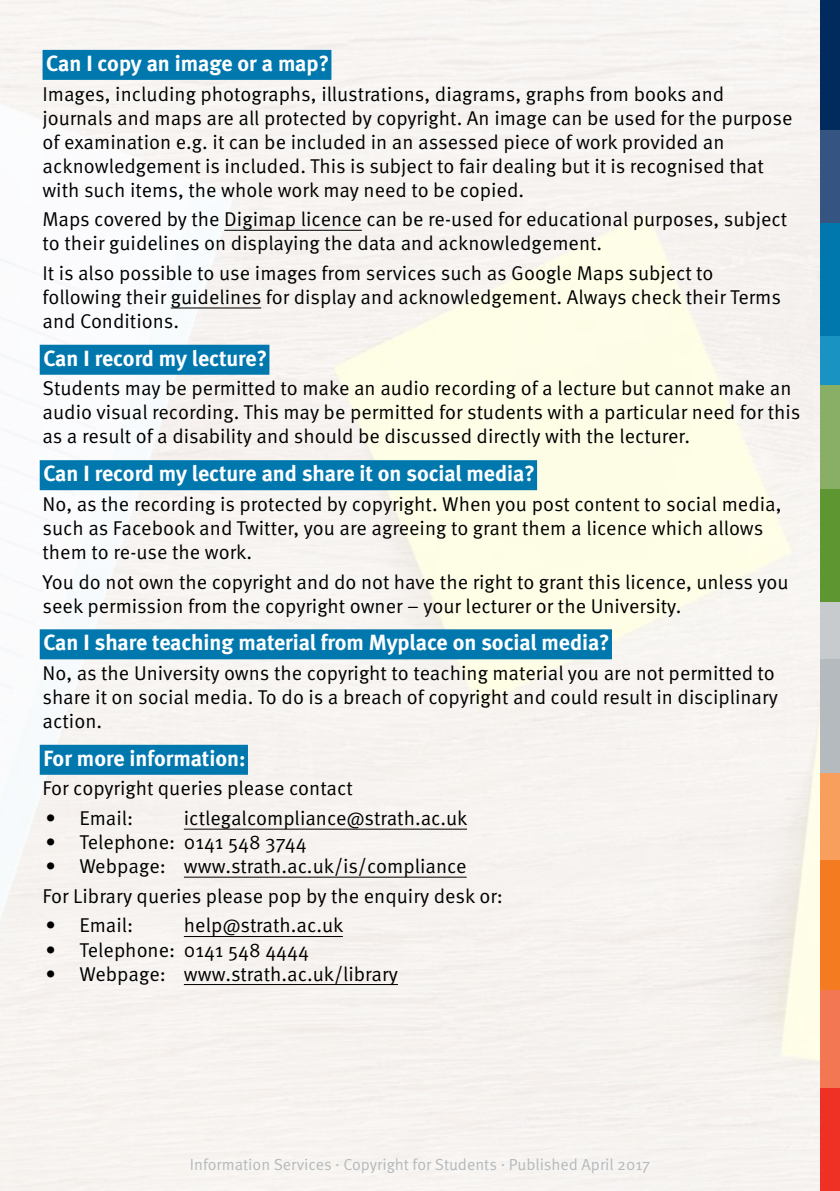
<style>
.page{position:relative;width:840px;height:1191px;background:#fff}
.page>*{position:absolute;margin:0;border:0;box-sizing:border-box;transform-origin:0 0}
.t1{font:22px "Meta Bold LF";color:#fff}
.t2{font:20px/24px "Meta OT Norm";color:#000}
.t3{font:16px "Meta OT Norm";color:#b4babd}
</style>
<div class="page">
<img style="left:0;top:0;width:819px;height:1191px">
<div style="left:43px;top:50px;width:288px;height:30px;background:#0078ae"></div>
<hr style="left:224px;top:230px;width:137px;height:1px;background:#000">
<hr style="left:171px;top:307px;width:90px;height:1px;background:#000">
<div style="left:40px;top:345px;width:229px;height:30px;background:#0078ae"></div>
<div style="left:40px;top:460px;width:497px;height:30px;background:#0078ae"></div>
<div style="left:40px;top:629px;width:571px;height:30px;background:#0078ae"></div>
<div style="left:40px;top:744px;width:208px;height:30px;background:#0078ae"></div>
<hr style="left:184px;top:828px;width:282px;height:1px;background:#000">
<hr style="left:184px;top:876px;width:282px;height:1px;background:#000">
<hr style="left:184px;top:936px;width:158px;height:1px;background:#000">
<hr style="left:184px;top:984px;width:213px;height:1px;background:#000">
<div style="left:819px;top:602px;width:20px;height:56px;background:#c7cbcd"></div>
<div style="left:819px;top:488px;width:20px;height:114px;background:#5e9732"></div>
<div style="left:819px;top:385px;width:20px;height:103px;background:#88af65"></div>
<div style="left:819px;top:336px;width:20px;height:49px;background:#1994c2"></div>
<div style="left:819px;top:222px;width:20px;height:114px;background:#0078ae"></div>
<div style="left:819px;top:129px;width:20px;height:93px;background:#355481"></div>
<div style="left:819px;top:0;width:20px;height:129px;background:#002b5c"></div>
<div style="left:819px;top:1087px;width:20px;height:104px;background:#ee3124"></div>
<div style="left:819px;top:989px;width:20px;height:98px;background:#f47754"></div>
<div style="left:819px;top:860px;width:20px;height:129px;background:#f47b20"></div>
<div style="left:819px;top:772px;width:20px;height:88px;background:#f89f5d"></div>
<div style="left:819px;top:658px;width:20px;height:114px;background:#b4babd"></div>
<p class="t1" style="left:46px;top:50px;width:284px">Can I copy an image or a map?</p>
<p class="t2" style="left:43px;top:82px;width:751px">Images, including photographs, illustrations, diagrams, graphs from books and journals and maps are all protected by copyright. An image can be used for the purpose of examination e.g. it can be included in an assessed piece of work provided an acknowledgement is included. This is subject to fair dealing but it is recognised that with such items, the whole work may need to be copied.</p>
<p class="t2" style="left:43px;top:208px;width:745px">Maps covered by the Digimap licence can be re-used for educational purposes, subject to their guidelines on displaying the data and acknowledgement.</p>
<p class="t2" style="left:43px;top:261px;width:739px">It is also possible to use images from services such as Google Maps subject to following their guidelines for display and acknowledgement. Always check their Terms and Conditions.</p>
<p class="t1" style="left:43px;top:345px;width:225px">Can I record my lecture?</p>
<p class="t2" style="left:43px;top:377px;width:758px">Students may be permitted to make an audio recording of a lecture but cannot make an audio visual recording. This may be permitted for students with a particular need for this as a result of a disability and should be discussed directly with the lecturer.</p>
<p class="t1" style="left:43px;top:461px;width:492px">Can I record my lecture and share it on social media?</p>
<p class="t2" style="left:43px;top:492px;width:740px">No, as the recording is protected by copyright. When you post content to social media, such as Facebook and Twitter, you are agreeing to grant them a licence which allows them to re-use the work.</p>
<p class="t2" style="left:43px;top:570px;width:747px">You do not own the copyright and do not have the right to grant this licence, unless you seek permission from the copyright owner – your lecturer or the University.</p>
<p class="t1" style="left:43px;top:630px;width:567px">Can I share teaching material from Myplace on social media?</p>
<p class="t2" style="left:43px;top:661px;width:736px">No, as the University owns the copyright to teaching material you are not permitted to share it on social media. To do is a breach of copyright and could result in disciplinary action.</p>
<p class="t1" style="left:43px;top:745px;width:204px">For more information:</p>
<p class="t2" style="left:43px;top:776px;width:312px">For copyright queries please contact</p>
<p class="t2" style="left:45px;top:806px;width:89px">• Email:</p>
<p class="t2" style="left:184px;top:806px;width:285px">ictlegalcompliance@strath.ac.uk</p>
<p class="t2" style="left:45px;top:830px;width:263px">• Telephone: 0141 548 3744</p>
<p class="t2" style="left:43px;top:851px;width:461px;line-height:29.6px">• Webpage: www.strath.ac.uk/is/compliance<br>For Library queries please pop by the enquiry desk or:</p>
<p class="t2" style="left:45px;top:913px;width:89px">• Email:</p>
<p class="t2" style="left:184px;top:913px;width:161px">help@strath.ac.uk</p>
<p class="t2" style="left:45px;top:937px;width:265px">• Telephone: 0141 548 4444</p>
<p class="t2" style="left:45px;top:961px;width:354px">• Webpage: www.strath.ac.uk/library</p>
<p class="t3" style="left:190px;top:1154px;width:461px">Information Services . Copyright for Students . Published April 2017</p>
</div>
